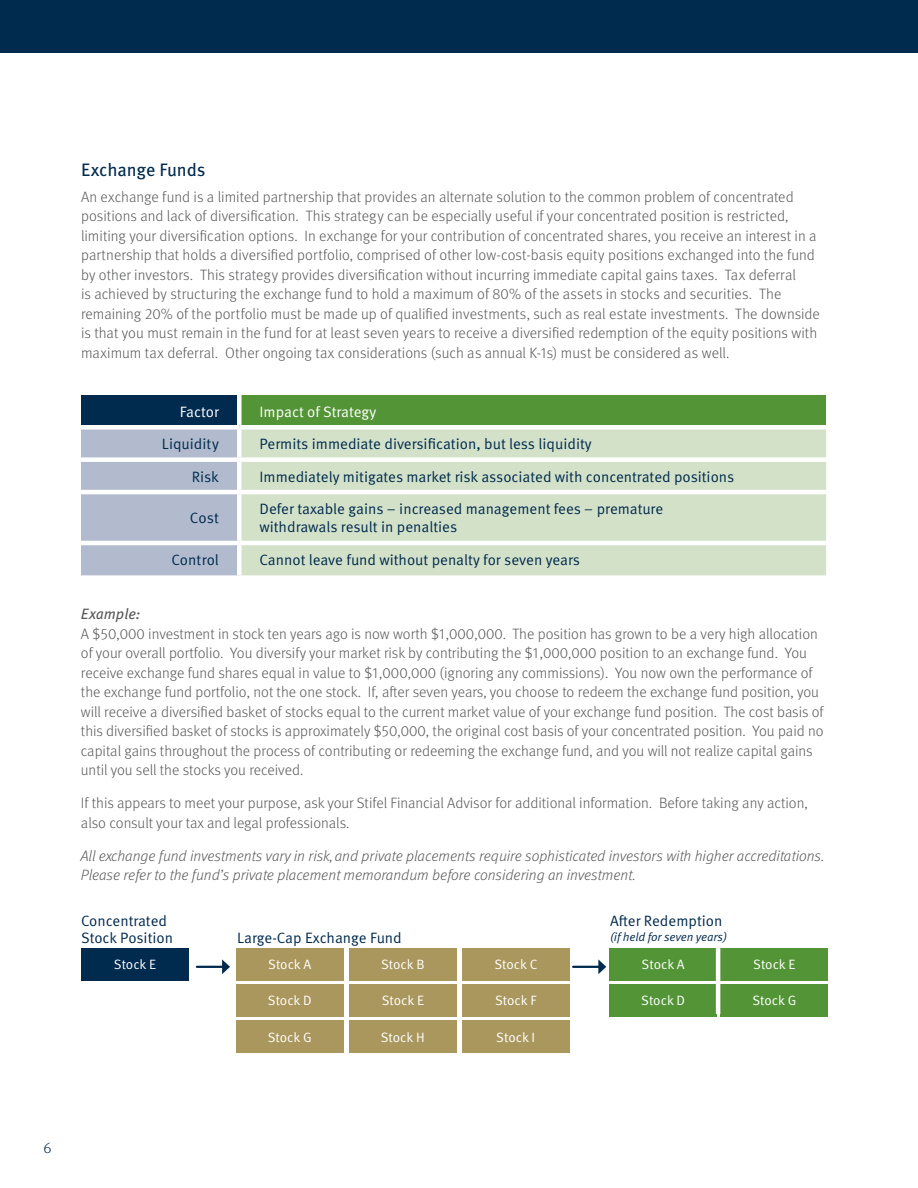
<style>
.page{position:relative;width:918px;height:1188px;background:#fff}
.page>*{position:absolute;margin:0;border:0;box-sizing:border-box;transform-origin:0 0}
.t1{font:18px "Meta OT";letter-spacing:-.01em;color:#002a4e}
.t2{font:300 15px/19.5px "Meta OT";color:#58595b}
.t3{font:15px/18px "Meta OT Norm";color:#002a4e}
.t4{font:italic 300 15px/19.5px "Meta OT";color:#58595b}
.t5{font:15px "Meta OT Norm";color:#fff}
.t6{font:italic 15px "Meta OT";color:#58595b}
.t7{font:300 15px "Meta OT";color:#002a4e}
.t8{font:13.5px "Meta OT Norm";color:#fff}
.t9{font:12px "Meta OT Norm Ita";letter-spacing:-.01em;color:#002a4e}
</style>
<div class="page">
<div style="left:81px;top:395px;width:158px;height:32px;background:#002a4e"></div>
<div style="left:239px;top:395px;width:587px;height:32px;background:#539536"></div>
<div style="left:81px;top:430px;width:156px;height:145px;background:#b1bbcd"></div>
<div style="left:242px;top:430px;width:584px;height:145px;background:#d3e1c9"></div>
<div style="left:237px;top:395px;width:5px;height:30px;background:#fff"></div>
<div style="left:81px;top:425px;width:158px;height:5px;background:#fff"></div>
<div style="left:239px;top:425px;width:587px;height:5px;background:#fff"></div>
<div style="left:81px;top:457px;width:158px;height:5px;background:#fff"></div>
<div style="left:239px;top:457px;width:587px;height:5px;background:#fff"></div>
<hr style="left:81px;top:490px;width:158px;height:4px;background:#fff">
<hr style="left:239px;top:490px;width:587px;height:4px;background:#fff">
<hr style="left:81px;top:541px;width:158px;height:4px;background:#fff">
<hr style="left:239px;top:541px;width:587px;height:4px;background:#fff">
<div style="left:0;top:0;width:918px;height:52px;background:#002a4e"></div>
<div style="left:81px;top:948px;width:108px;height:32px;background:#002a4e"></div>
<div style="left:609px;top:948px;width:108px;height:32px;background:#539536"></div>
<div style="left:609px;top:984px;width:108px;height:33px;background:#539536"></div>
<div style="left:720px;top:948px;width:108px;height:32px;background:#539536"></div>
<div style="left:720px;top:984px;width:108px;height:33px;background:#539536"></div>
<hr style="left:716px;top:948px;width:4px;height:66px;background:#fff">
<div style="left:236px;top:948px;width:108px;height:32px;background:#aa975d"></div>
<div style="left:349px;top:948px;width:108px;height:32px;background:#aa975d"></div>
<div style="left:462px;top:948px;width:108px;height:32px;background:#aa975d"></div>
<div style="left:236px;top:984px;width:108px;height:33px;background:#aa975d"></div>
<div style="left:349px;top:984px;width:108px;height:33px;background:#aa975d"></div>
<div style="left:462px;top:984px;width:108px;height:33px;background:#aa975d"></div>
<div style="left:236px;top:1020px;width:108px;height:33px;background:#aa975d"></div>
<div style="left:349px;top:1020px;width:108px;height:33px;background:#aa975d"></div>
<div style="left:462px;top:1020px;width:108px;height:33px;background:#aa975d"></div>
<hr style="left:197px;top:966px;width:27px;height:2px;background:#002a4e">
<svg style="left:222px;top:959px;width:8px;height:15px"></svg>
<hr style="left:573px;top:966px;width:27px;height:2px;background:#002a4e">
<svg style="left:598px;top:959px;width:8px;height:15px"></svg>
<p class="t1" style="left:81px;top:158px;width:126px">Exchange Funds</p>
<p class="t2" style="left:81px;top:187px;width:740px">An exchange fund is a limited partnership that provides an alternate solution to the common problem of concentrated positions and lack of diversification. This strategy can be especially useful if your concentrated position is restricted, limiting your diversification options. In exchange for your contribution of concentrated shares, you receive an interest in a partnership that holds a diversified portfolio, comprised of other low-cost-basis equity positions exchanged into the fund by other investors. This strategy provides diversification without incurring immediate capital gains taxes. Tax deferral<br>is achieved by structuring the exchange fund to hold a maximum of 80% of the assets in stocks and securities. The remaining 20% of the portfolio must be made up of qualified investments, such as real estate investments. The downside is that you must remain in the fund for at least seven years to receive a diversified redemption of the equity positions with maximum tax deferral. Other ongoing tax considerations (such as annual K-1s) must be considered as well.</p>
<p class="t5" style="left:180px;top:403px;width:41px">Factor</p>
<p class="t5" style="left:260px;top:403px;width:118px">Impact of Strategy</p>
<p class="t3" style="left:162px;top:435px;width:59px">Liquidity</p>
<p class="t3" style="left:260px;top:435px;width:334px">Permits immediate diversification, but less liquidity</p>
<p class="t3" style="left:192px;top:468px;width:29px">Risk</p>
<p class="t3" style="left:260px;top:468px;width:476px">Immediately mitigates market risk associated with concentrated positions</p>
<p class="t3" style="left:190px;top:509px;width:31px">Cost</p>
<p class="t3" style="left:260px;top:500px;width:405px">Defer taxable gains – increased management fees – premature withdrawals result in penalties</p>
<p class="t3" style="left:171px;top:551px;width:49px">Control</p>
<p class="t3" style="left:260px;top:551px;width:322px">Cannot leave fund without penalty for seven years</p>
<p class="t6" style="left:81px;top:605px;width:61px">Example:</p>
<p class="t2" style="left:81px;top:624px;width:744px">A $50,000 investment in stock ten years ago is now worth $1,000,000. The position has grown to be a very high allocation of your overall portfolio. You diversify your market risk by contributing the $1,000,000 position to an exchange fund. You receive exchange fund shares equal in value to $1,000,000 (ignoring any commissions). You now own the performance of the exchange fund portfolio, not the one stock. If, after seven years, you choose to redeem the exchange fund position, you will receive a diversified basket of stocks equal to the current market value of your exchange fund position. The cost basis of this diversified basket of stocks is approximately $50,000, the original cost basis of your concentrated position. You paid no capital gains throughout the process of contributing or redeeming the exchange fund, and you will not realize capital gains until you sell the stocks you received.</p>
<p class="t2" style="left:81px;top:794px;width:728px">If this appears to meet your purpose, ask your Stifel Financial Advisor for additional information. Before taking any action, also consult your tax and legal professionals.</p>
<p class="t4" style="left:81px;top:846px;width:745px">All exchange fund investments vary in risk, and private placements require sophisticated investors with higher accreditations.<br>Please refer to the fund’s private placement memorandum before considering an investment.</p>
<p class="t3" style="left:81px;top:913px;width:94px;line-height:16.5px">Concentrated<br>Stock Position</p>
<p class="t3" style="left:610px;top:912px;width:114px">After Redemption</p>
<p class="t9" style="left:610px;top:930px;width:119px">(if held for seven years)</p>
<p class="t8" style="left:642px;top:956px;width:45px">Stock A</p>
<p class="t8" style="left:641px;top:993px;width:45px">Stock D</p>
<p class="t3" style="left:237px;top:929px;width:166px">Large-Cap Exchange Fund</p>
<p class="t8" style="left:268px;top:956px;width:45px">Stock A</p>
<p class="t8" style="left:381px;top:956px;width:45px">Stock B</p>
<p class="t8" style="left:494px;top:956px;width:45px">Stock C</p>
<p class="t8" style="left:268px;top:993px;width:45px">Stock D</p>
<p class="t8" style="left:382px;top:993px;width:44px">Stock E</p>
<p class="t8" style="left:495px;top:993px;width:43px">Stock F</p>
<p class="t8" style="left:268px;top:1029px;width:46px">Stock G</p>
<p class="t8" style="left:381px;top:1029px;width:46px">Stock H</p>
<p class="t8" style="left:496px;top:1029px;width:41px">Stock I</p>
<p class="t8" style="left:114px;top:956px;width:44px">Stock E</p>
<p class="t8" style="left:753px;top:956px;width:44px">Stock E</p>
<p class="t8" style="left:752px;top:993px;width:46px">Stock G</p>
<p class="t7" style="left:44px;top:1139px;width:9px">6</p>
</div>
